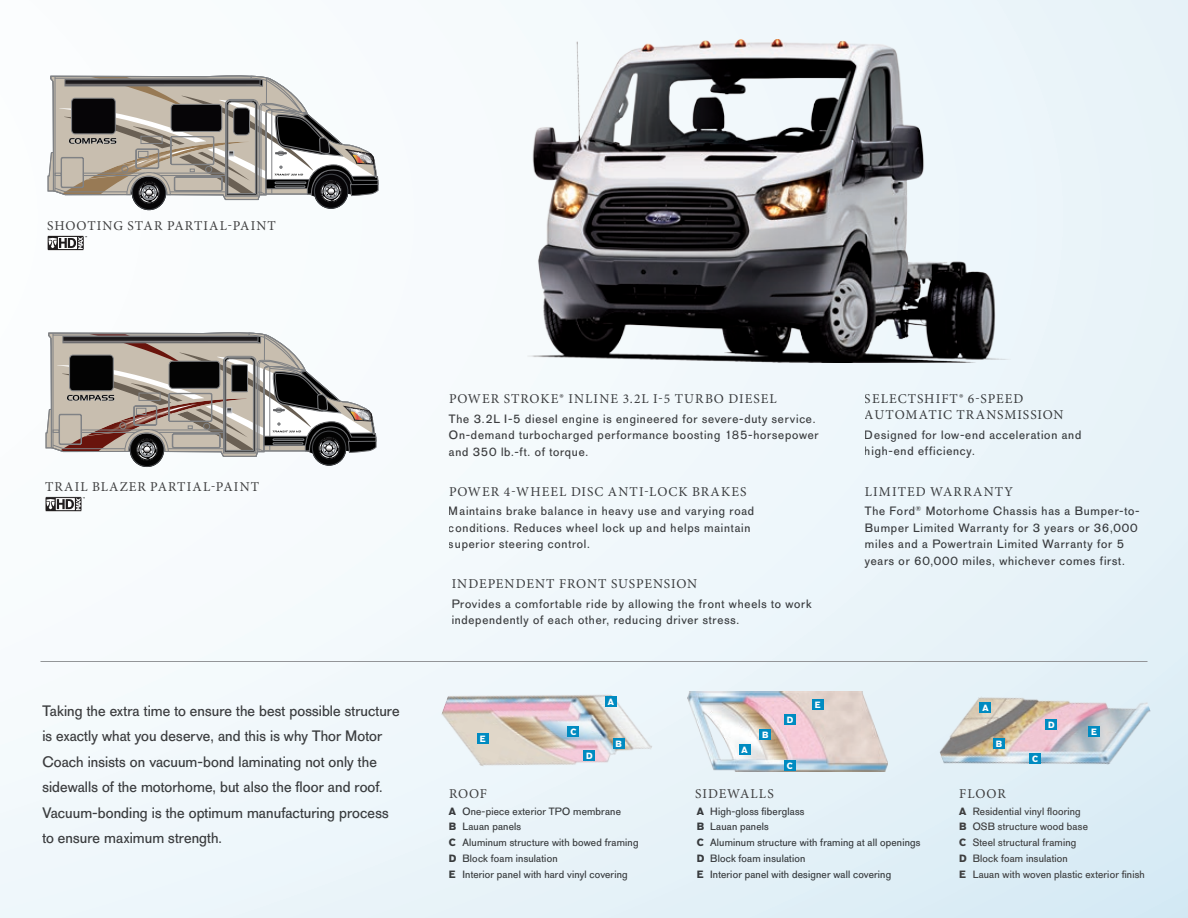
<style>
.page{position:relative;width:1188px;height:918px;background:#fff}
.page>*{position:absolute;margin:0;border:0;box-sizing:border-box;transform-origin:0 0}
.t1{font:15px/25.5px "AG Old Face";letter-spacing:.005em;color:#3e3e3f}
.t2{font:13.5px/16.2px "Minion Pro";letter-spacing:.075em;color:#3e3e3f}
.t3{font:12px/16.5px "AG Old Face";letter-spacing:.065em;color:#3e3e3f}
.t4{font:10.5px/15.9px "AG Old Face";letter-spacing:.02em;color:#3e3e3f}
.t5{font:700 9px "AG Old Face";color:#fff}
.s1{font-weight:700}
</style>
<div class="page">
<div style="left:0;top:0;width:1188px;height:918px;background:linear-gradient(to right,#f9fcfd,#e3f1f7)"></div>
<hr style="left:40px;top:661px;width:1108px;height:1px;background:#939598">
<img style="left:439px;top:691px;width:221px;height:81px">
<img style="left:935px;top:692px;width:221px;height:76px">
<img style="left:688px;top:692px;width:199px;height:79px">
<div style="left:605px;top:696px;width:11px;height:11px;background:#008bc1"></div>
<div style="left:613px;top:738px;width:11px;height:11px;background:#008bc1"></div>
<div style="left:568px;top:726px;width:11px;height:11px;background:#008bc1"></div>
<div style="left:584px;top:750px;width:11px;height:11px;background:#008bc1"></div>
<div style="left:477px;top:733px;width:11px;height:11px;background:#008bc1"></div>
<div style="left:739px;top:744px;width:11px;height:10px;background:#008bc1"></div>
<div style="left:760px;top:729px;width:11px;height:11px;background:#008bc1"></div>
<div style="left:784px;top:760px;width:11px;height:11px;background:#008bc1"></div>
<div style="left:785px;top:714px;width:11px;height:11px;background:#008bc1"></div>
<div style="left:812px;top:699px;width:11px;height:11px;background:#008bc1"></div>
<div style="left:980px;top:703px;width:11px;height:10px;background:#008bc1"></div>
<div style="left:994px;top:738px;width:11px;height:11px;background:#008bc1"></div>
<div style="left:1030px;top:753px;width:11px;height:11px;background:#008bc1"></div>
<div style="left:1046px;top:719px;width:11px;height:11px;background:#008bc1"></div>
<div style="left:1088px;top:726px;width:12px;height:11px;background:#008bc1"></div>
<img style="left:528px;top:40px;width:482px;height:322px">
<svg style="left:48px;top:75px;width:330px;height:136px"></svg>
<svg style="left:46px;top:332px;width:330px;height:136px"></svg>
<svg style="left:45px;top:497px;width:40px;height:15px"></svg>
<svg style="left:47px;top:236px;width:40px;height:14px"></svg>
<p class="t2" style="left:47px;top:218px;width:230px">SHOOTING STAR PARTIAL-PAINT</p>
<p class="t2" style="left:45px;top:479px;width:216px">TRAIL BLAZER PARTIAL-PAINT</p>
<p class="t1" style="left:42px;top:698px;width:359px">Taking the extra time to ensure the best possible structure is exactly what you deserve, and this is why Thor Motor Coach insists on vacuum-bond laminating not only the sidewalls of the motorhome, but also the floor and roof.<br>Vacuum-bonding is the optimum manufacturing process to ensure maximum strength.</p>
<p class="t2" style="left:449px;top:391px;width:329px">POWER STROKE® INLINE 3.2L I-5 TURBO DIESEL</p>
<p class="t3" style="left:449px;top:411px;width:371px">The 3.2L I-5 diesel engine is engineered for severe-duty service.<br>On-demand turbocharged performance boosting 185-horsepower and 350 lb.-ft. of torque.</p>
<p class="t2" style="left:449px;top:483px;width:299px">POWER 4-WHEEL DISC ANTI-LOCK BRAKES</p>
<p class="t3" style="left:449px;top:503px;width:307px">Maintains brake balance in heavy use and varying road conditions. Reduces wheel lock up and helps maintain superior steering control.</p>
<p class="t2" style="left:452px;top:575px;width:247px">INDEPENDENT FRONT SUSPENSION</p>
<p class="t3" style="left:452px;top:595px;width:362px">Provides a comfortable ride by allowing the front wheels to work independently of each other, reducing driver stress.</p>
<p class="t2" style="left:865px;top:391px;width:200px">SELECTSHIFT® 6-SPEED<br>AUTOMATIC TRANSMISSION</p>
<p class="t3" style="left:865px;top:427px;width:218px">Designed for low-end acceleration and high-end efficiency.</p>
<p class="t2" style="left:865px;top:483px;width:150px">LIMITED WARRANTY</p>
<p class="t3" style="left:865px;top:503px;width:276px">The Ford<sup>®</sup> Motorhome Chassis has a Bumper-to-Bumper Limited Warranty for 3 years or 36,000 miles and a Powertrain Limited Warranty for 5 years or 60,000 miles, whichever comes first.</p>
<p class="t5" style="left:608px;top:696px;width:8px">A</p>
<p class="t5" style="left:815px;top:699px;width:7px">E</p>
<p class="t5" style="left:982px;top:703px;width:8px">A</p>
<p class="t5" style="left:480px;top:733px;width:7px">E</p>
<p class="t5" style="left:570px;top:726px;width:7px">C</p>
<p class="t5" style="left:586px;top:750px;width:8px">D</p>
<p class="t5" style="left:616px;top:739px;width:8px">B</p>
<p class="t5" style="left:742px;top:744px;width:8px">A</p>
<p class="t5" style="left:762px;top:729px;width:8px">B</p>
<p class="t5" style="left:787px;top:714px;width:8px">D</p>
<p class="t5" style="left:787px;top:761px;width:7px">C</p>
<p class="t5" style="left:996px;top:739px;width:8px">B</p>
<p class="t5" style="left:1048px;top:720px;width:8px">D</p>
<p class="t5" style="left:1032px;top:754px;width:7px">C</p>
<p class="t5" style="left:1091px;top:726px;width:7px">E</p>
<p class="t2" style="left:449px;top:786px;width:39px">ROOF</p>
<p class="t4" style="left:449px;top:803px;width:191px"><span class="s1">A</span> One-piece exterior TPO membrane<br><span class="s1">B</span> Lauan panels<br><span class="s1">C</span> Aluminum structure with bowed framing<br><span class="s1">D</span> Block foam insulation<br><span class="s1">E</span> Interior panel with hard vinyl covering</p>
<p class="t2" style="left:695px;top:786px;width:80px">SIDEWALLS</p>
<p class="t4" style="left:697px;top:803px;width:225px"><span class="s1">A</span> High-gloss fiberglass<br><span class="s1">B</span> Lauan panels<br><span class="s1">C</span> Aluminum structure with framing at all openings<br><span class="s1">D</span> Block foam insulation<br><span class="s1">E</span> Interior panel with designer wall covering</p>
<p class="t2" style="left:959px;top:786px;width:48px">FLOOR</p>
<p class="t4" style="left:959px;top:803px;width:187px"><span class="s1">A</span> Residential vinyl flooring<br><span class="s1">B</span> OSB structure wood base<br><span class="s1">C</span> Steel structural framing<br><span class="s1">D</span> Block foam insulation<br><span class="s1">E</span> Lauan with woven plastic exterior finish</p>
</div>
